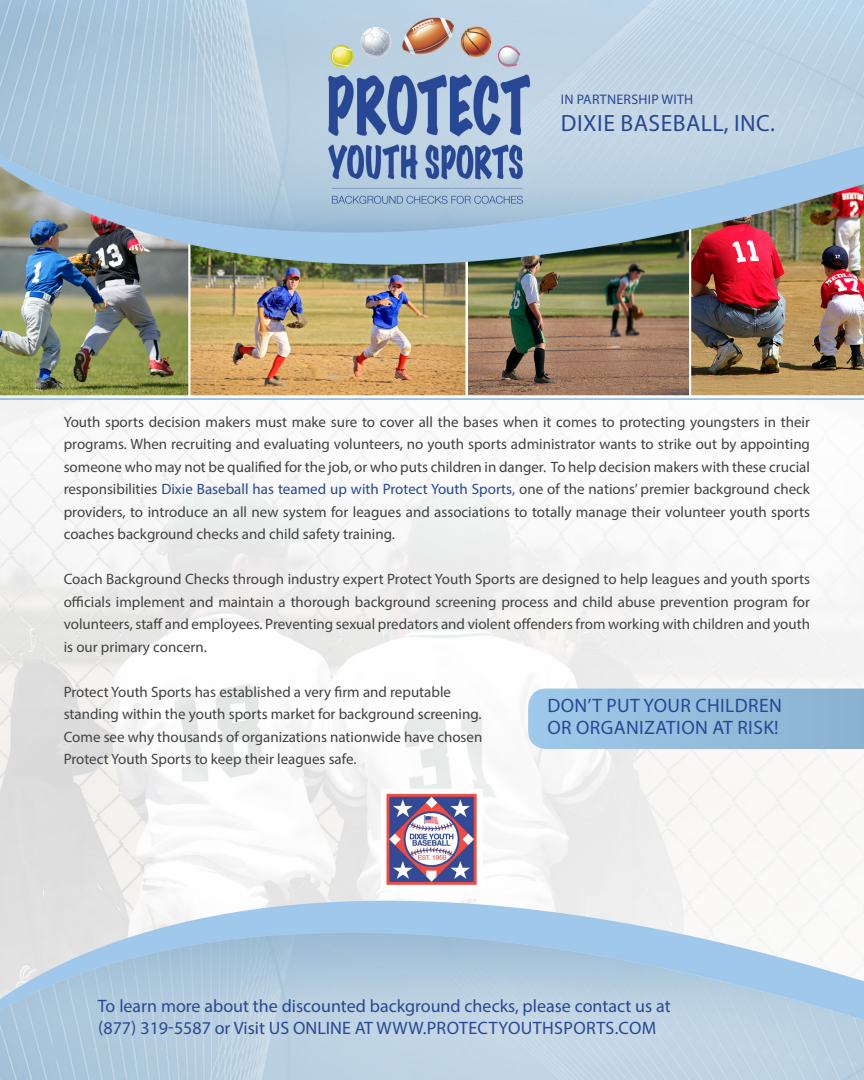
<style>
.page{position:relative;width:864px;height:1080px;background:#fff}
.page>*{position:absolute;margin:0;border:0;box-sizing:border-box;transform-origin:0 0}
.t1{font:23.55px "Myriad Pro";letter-spacing:.02em;color:#284894}
.t2{font:19.5px "Myriad Pro";letter-spacing:.02em;color:#284894}
.t3{font:18px "Myriad Pro";color:#284894}
.t4{font:15px/22.5px "Myriad Pro";color:#414243;text-align:justify}
.t5{font:13.8px "Myriad Pro";letter-spacing:.02em;color:#284894}
.s1{color:#284894}
</style>
<div class="page">
<img style="left:0;top:0;width:864px;height:1080px">
<svg style="left:528px;top:689px;width:336px;height:60px;background:#95bddc"></svg>
<p class="t5" style="left:561px;top:91px;width:134px">IN PARTNERSHIP WITH</p>
<p class="t1" style="left:561px;top:108px;width:215px">DIXIE BASEBALL, INC.</p>
<p class="t4" style="left:64px;top:410px;width:748px">Youth sports decision makers must make sure to cover all the bases when it comes to protecting youngsters in their programs. When recruiting and evaluating volunteers, no youth sports administrator wants to strike out by appointing someone who may not be qualified for the job, or who puts children in danger. To help decision makers with these crucial responsibilities <span class="s1">Dixie Baseball has teamed up with Protect Youth Sports,</span> one of the nations’ premier background check providers, to introduce an all new system for leagues and associations to totally manage their volunteer youth sports coaches background checks and child safety training.</p>
<p class="t4" style="left:64px;top:568px;width:748px">Coach Background Checks through industry expert Protect Youth Sports are designed to help leagues and youth sports officials implement and maintain a thorough background screening process and child abuse prevention program for volunteers, staff and employees. Preventing sexual predators and violent offenders from working with children and youth is our primary concern.</p>
<p class="t4" style="left:64px;top:680px;width:389px">Protect Youth Sports has established a very firm and reputable</p>
<p class="t4" style="left:64px;top:703px;width:419px">standing within the youth sports market for background screening.</p>
<p class="t4" style="left:64px;top:725px;width:420px">Come see why thousands of organizations nationwide have chosen</p>
<p class="t4" style="left:64px;top:748px;width:294px">Protect Youth Sports to keep their leagues safe.</p>
<p class="t2" style="left:547px;top:694px;width:236px">DON’T PUT YOUR CHILDREN</p>
<p class="t2" style="left:547px;top:716px;width:233px">OR ORGANIZATION AT RISK!</p>
<p class="t3" style="left:98px;top:995px;width:574px">To learn more about the discounted background checks, please contact us at</p>
<p class="t3" style="left:98px;top:1016px;width:560px">(877) 319-5587 or Visit US ONLINE AT WWW.PROTECTYOUTHSPORTS.COM</p>
</div>
